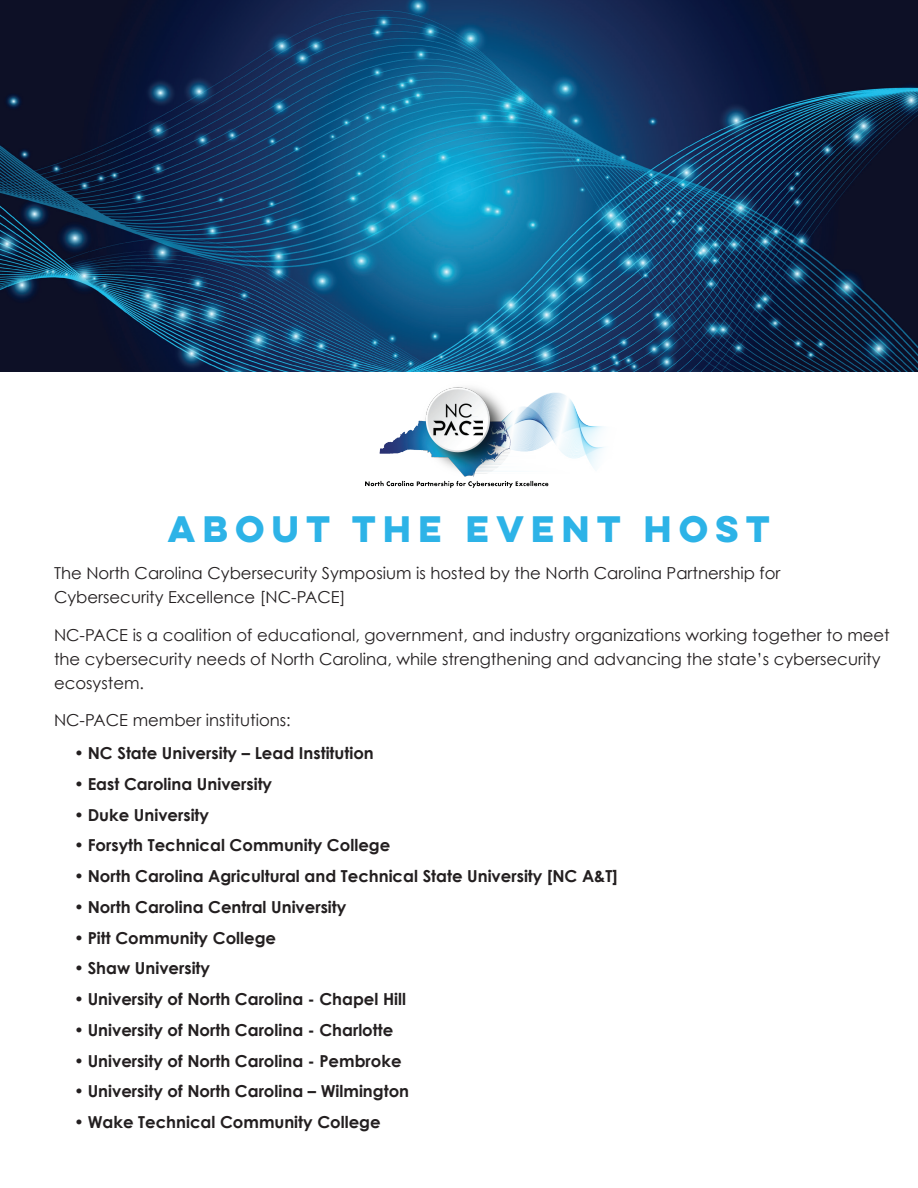
<style>
.page{position:relative;width:918px;height:1188px;background:#fff}
.page>*{position:absolute;margin:0;border:0;box-sizing:border-box;transform-origin:0 0}
.t1{font:700 33px "Lulo Clean W01 One";color:#2db3e7}
.t2{font:700 16.5px "Century Gothic";color:#231f20}
.t3{font:16.5px/24px "Century Gothic";color:#231f20}
</style>
<div class="page">
<img style="left:0;top:0;width:918px;height:372px">
<img style="left:365px;top:387px;width:239px;height:100px">
<h1 class="t1" style="left:168px;top:505px;width:611px">ABOUT THE EVENT HOST</h1>
<p class="t3" style="left:54px;top:561px;width:728px">The North Carolina Cybersecurity Symposium is hosted by the North Carolina Partnership for<br>Cybersecurity Excellence [NC-PACE]</p>
<p class="t3" style="left:54px;top:623px;width:837px">NC-PACE is a coalition of educational, government, and industry organizations working together to meet the cybersecurity needs of North Carolina, while strengthening and advancing the state’s cybersecurity ecosystem.</p>
<p class="t3" style="left:54px;top:708px;width:238px">NC-PACE member institutions:</p>
<p class="t2" style="left:74px;top:741px;width:301px">• NC State University – Lead Institution</p>
<p class="t2" style="left:74px;top:771px;width:199px">• East Carolina University</p>
<p class="t2" style="left:74px;top:802px;width:136px">• Duke University</p>
<p class="t2" style="left:74px;top:833px;width:318px">• Forsyth Technical Community College</p>
<p class="t2" style="left:74px;top:864px;width:545px">• North Carolina Agricultural and Technical State University [NC A&amp;T]</p>
<p class="t2" style="left:74px;top:894px;width:274px">• North Carolina Central University</p>
<p class="t2" style="left:74px;top:925px;width:203px">• Pitt Community College</p>
<p class="t2" style="left:74px;top:956px;width:137px">• Shaw University</p>
<p class="t2" style="left:74px;top:987px;width:333px">• University of North Carolina - Chapel Hill</p>
<p class="t2" style="left:74px;top:1017px;width:321px">• University of North Carolina - Charlotte</p>
<p class="t2" style="left:74px;top:1048px;width:329px">• University of North Carolina - Pembroke</p>
<p class="t2" style="left:74px;top:1079px;width:336px">• University of North Carolina – Wilmington</p>
<p class="t2" style="left:74px;top:1110px;width:308px">• Wake Technical Community College</p>
</div>
